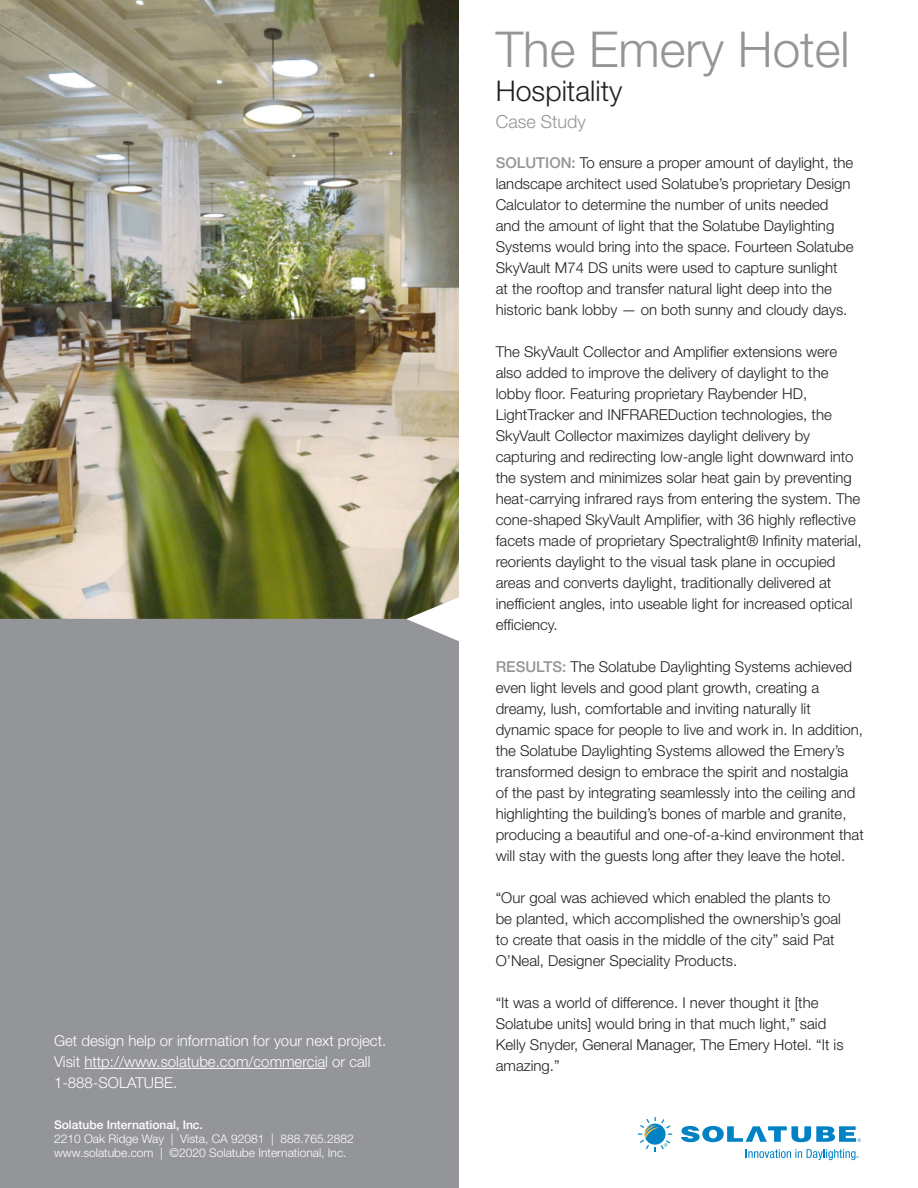
<style>
.page{position:relative;width:918px;height:1188px;background:#fff}
.page>*{position:absolute;margin:0;border:0;box-sizing:border-box;transform-origin:0 0}
.t1{font:300 49.5px "Helvetica Neue LT Std";color:#939598}
.t2{font:300 28.5px "Helvetica Neue LT Std";color:#231f20}
.t3{font:300 18px "Helvetica Neue LT Std";color:#939598}
.t4{font:300 15px/21px "Helvetica Neue LT Std";color:#231f20}
.t5{font:300 15px/21px "Helvetica Neue LT Std";color:#fff}
.t6{font:300 12px "Helvetica Neue LT Std";color:#fff}
.t7{font:500 12px "Helvetica Neue LT Std";color:#fff}
.s1{font-weight:500;color:#939598}
</style>
<div class="page">
<img style="left:0;top:0;width:459px;height:619px">
<div style="left:0;top:619px;width:459px;height:569px;background:#939598"></div>
<svg style="left:638px;top:1117px;width:34px;height:34px"></svg>
<svg style="left:681px;top:1126px;width:180px;height:16px"></svg>
<svg style="left:746px;top:1149px;width:113px;height:11px"></svg>
<hr style="left:84px;top:1068px;width:241px;height:1px;background:#fff">
<svg style="left:407px;top:597px;width:52px;height:44px"></svg>
<p class="t5" style="left:54px;top:1030px;width:334px">Get design help or information for your next project.<br>Visit http://www.solatube.com/commercial or call<br>1-888-SOLATUBE.</p>
<p class="t7" style="left:54px;top:1117px;width:150px">Solatube International, Inc.</p>
<p class="t6" style="left:54px;top:1131px;width:301px">2210 Oak Ridge Way | Vista, CA 92081 | 888.765.2882</p>
<p class="t6" style="left:54px;top:1146px;width:294px">www.solatube.com | ©2020 Solatube International, Inc.</p>
<p class="t1" style="left:496px;top:19px;width:355px">The Emery Hotel</p>
<p class="t2" style="left:496px;top:73px;width:128px">Hospitality</p>
<p class="t3" style="left:496px;top:111px;width:92px">Case Study</p>
<p class="t4" style="left:496px;top:152px;width:359px"><span class="s1">SOLUTION:</span> To ensure a proper amount of daylight, the landscape architect used Solatube’s proprietary Design Calculator to determine the number of units needed and the amount of light that the Solatube Daylighting Systems would bring into the space. Fourteen Solatube SkyVault M74 DS units were used to capture sunlight at the rooftop and transfer natural light deep into the historic bank lobby — on both sunny and cloudy days.</p>
<p class="t4" style="left:496px;top:341px;width:367px">The SkyVault Collector and Amplifier extensions were also added to improve the delivery of daylight to the lobby floor. Featuring proprietary Raybender HD, LightTracker and INFRAREDuction technologies, the SkyVault Collector maximizes daylight delivery by capturing and redirecting low-angle light downward into the system and minimizes solar heat gain by preventing heat-carrying infrared rays from entering the system. The cone-shaped SkyVault Amplifier, with 36 highly reflective facets made of proprietary Spectralight® Infinity material, reorients daylight to the visual task plane in occupied areas and converts daylight, traditionally delivered at inefficient angles, into useable light for increased optical efficiency.</p>
<p class="t4" style="left:496px;top:656px;width:370px"><span class="s1">RESULTS:</span> The Solatube Daylighting Systems achieved even light levels and good plant growth, creating a dreamy, lush, comfortable and inviting naturally lit dynamic space for people to live and work in. In addition, the Solatube Daylighting Systems allowed the Emery’s transformed design to embrace the spirit and nostalgia of the past by integrating seamlessly into the ceiling and highlighting the building’s bones of marble and granite, producing a beautiful and one-of-a-kind environment that will stay with the guests long after they leave the hotel.</p>
<p class="t4" style="left:496px;top:887px;width:347px">“Our goal was achieved which enabled the plants to be planted, which accomplished the ownership’s goal to create that oasis in the middle of the city” said Pat O’Neal, Designer Speciality Products.</p>
<p class="t4" style="left:496px;top:992px;width:349px">“It was a world of difference. I never thought it [the Solatube units] would bring in that much light,” said Kelly Snyder, General Manager, The Emery Hotel. “It is amazing.”</p>
</div>
